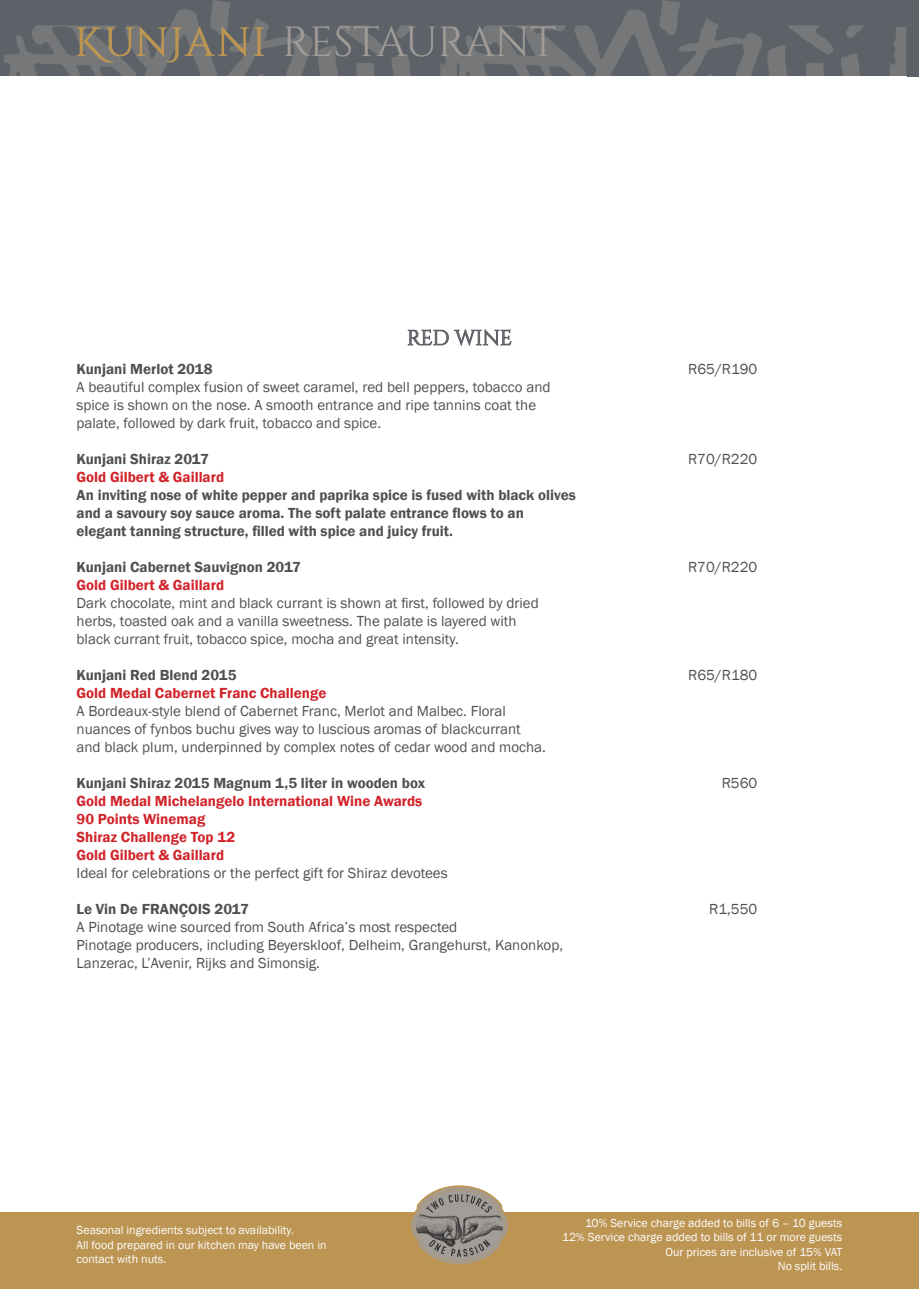
<style>
.page{position:relative;width:919px;height:1289px;background:#fff}
.page>*{position:absolute;margin:0;border:0;box-sizing:border-box;transform-origin:0 0}
.t1{font:42px "Cinzel";letter-spacing:-.015em;color:#a19c98}
.Heading_3{font:21px "Cinzel";letter-spacing:-.01em;color:#5e6267}
.t2{font:15px/18px "Franklin Gothic";color:#4e5052}
.t3{font:600 15px/18px "Franklin Gothic";color:#4e5052}
.t4{font:600 15px "Franklin Gothic";color:#d1232a}
.t5{font:12px/14.4px "Franklin Gothic";color:#fff}
</style>
<div class="page">
<svg style="left:0;top:0;width:906px;height:76px;fill:#5c6267"></svg>
<svg style="left:77px;top:27px;width:187px;height:36px"></svg>
<div style="left:0;top:1212px;width:918px;height:76px;background:#bc9553"></div>
<svg style="left:411px;top:1185px;width:97px;height:79px"></svg>
<svg style="left:407px;top:329px;width:105px;height:17px"></svg>
<h1 class="t1" style="left:282px;top:18px;width:275px">RESTAURANT</h1>
<p class="Heading_3" style="left:407px;top:326px;width:106px">RED WINE</p>
<p class="t3" style="left:77px;top:360px;width:137px">Kunjani Merlot 2018</p>
<p class="t2" style="left:688px;top:360px;width:70px">R65/R190</p>
<p class="t2" style="left:77px;top:378px;width:475px">A beautiful complex fusion of sweet caramel, red bell peppers, tobacco and spice is shown on the nose. A smooth entrance and ripe tannins coat the palate, followed by dark fruit, tobacco and spice.</p>
<p class="t3" style="left:77px;top:450px;width:134px">Kunjani Shiraz 2017</p>
<p class="t2" style="left:688px;top:450px;width:71px">R70/R220</p>
<p class="t4" style="left:77px;top:467px;width:149px">Gold Gilbert &amp; Gaillard</p>
<p class="t3" style="left:77px;top:486px;width:501px">An inviting nose of white pepper and paprika spice is fused with black olives and a savoury soy sauce aroma. The soft palate entrance flows to an elegant tanning structure, filled with spice and juicy fruit.</p>
<p class="t3" style="left:77px;top:558px;width:226px">Kunjani Cabernet Sauvignon 2017</p>
<p class="t2" style="left:688px;top:558px;width:71px">R70/R220</p>
<p class="t4" style="left:77px;top:575px;width:149px">Gold Gilbert &amp; Gaillard</p>
<p class="t2" style="left:77px;top:594px;width:463px">Dark chocolate, mint and black currant is shown at first, followed by dried herbs, toasted oak and a vanilla sweetness. The palate is layered with black currant fruit, tobacco spice, mocha and great intensity.</p>
<p class="t3" style="left:77px;top:666px;width:161px">Kunjani Red Blend 2015</p>
<p class="t2" style="left:688px;top:666px;width:71px">R65/R180</p>
<p class="t4" style="left:77px;top:683px;width:251px">Gold Medal Cabernet Franc Challenge</p>
<p class="t2" style="left:77px;top:702px;width:471px">A Bordeaux-style blend of Cabernet Franc, Merlot and Malbec. Floral nuances of fynbos buchu gives way to luscious aromas of blackcurrant and black plum, underpinned by complex notes of cedar wood and mocha.</p>
<p class="t3" style="left:77px;top:774px;width:350px">Kunjani Shiraz 2015 Magnum 1,5 liter in wooden box</p>
<p class="t2" style="left:721px;top:774px;width:37px">R560</p>
<p class="t4" style="left:77px;top:791px;width:347px">Gold Medal Michelangelo International Wine Awards</p>
<p class="t4" style="left:77px;top:809px;width:130px">90 Points Winemag</p>
<p class="t4" style="left:77px;top:827px;width:160px">Shiraz Challenge Top 12</p>
<p class="t4" style="left:77px;top:845px;width:149px">Gold Gilbert &amp; Gaillard</p>
<p class="t2" style="left:77px;top:864px;width:372px">Ideal for celebrations or the perfect gift for Shiraz devotees</p>
<p class="t3" style="left:77px;top:900px;width:174px">Le Vin De FRANÇOIS 2017</p>
<p class="t2" style="left:709px;top:900px;width:49px">R1,550</p>
<p class="t2" style="left:77px;top:918px;width:488px">A Pinotage wine sourced from South Africa’s most respected<br>Pinotage producers, including Beyerskloof, Delheim, Grangehurst, Kanonkop,<br>Lanzerac, L’Avenir, Rijks and Simonsig.</p>
<p class="t5" style="left:77px;top:1223px;width:252px">Seasonal ingredients subject to availability.<br>All food prepared in our kitchen may have been in contact with nuts.</p>
<p class="t5" style="left:562px;top:1215px;width:282px;text-align:right">10% Service charge added to bills of 6 – 10 guests 12% Service charge added to bills of 11 or more guests Our prices are inclusive of 15% VAT<br>No split bills.</p>
</div>
